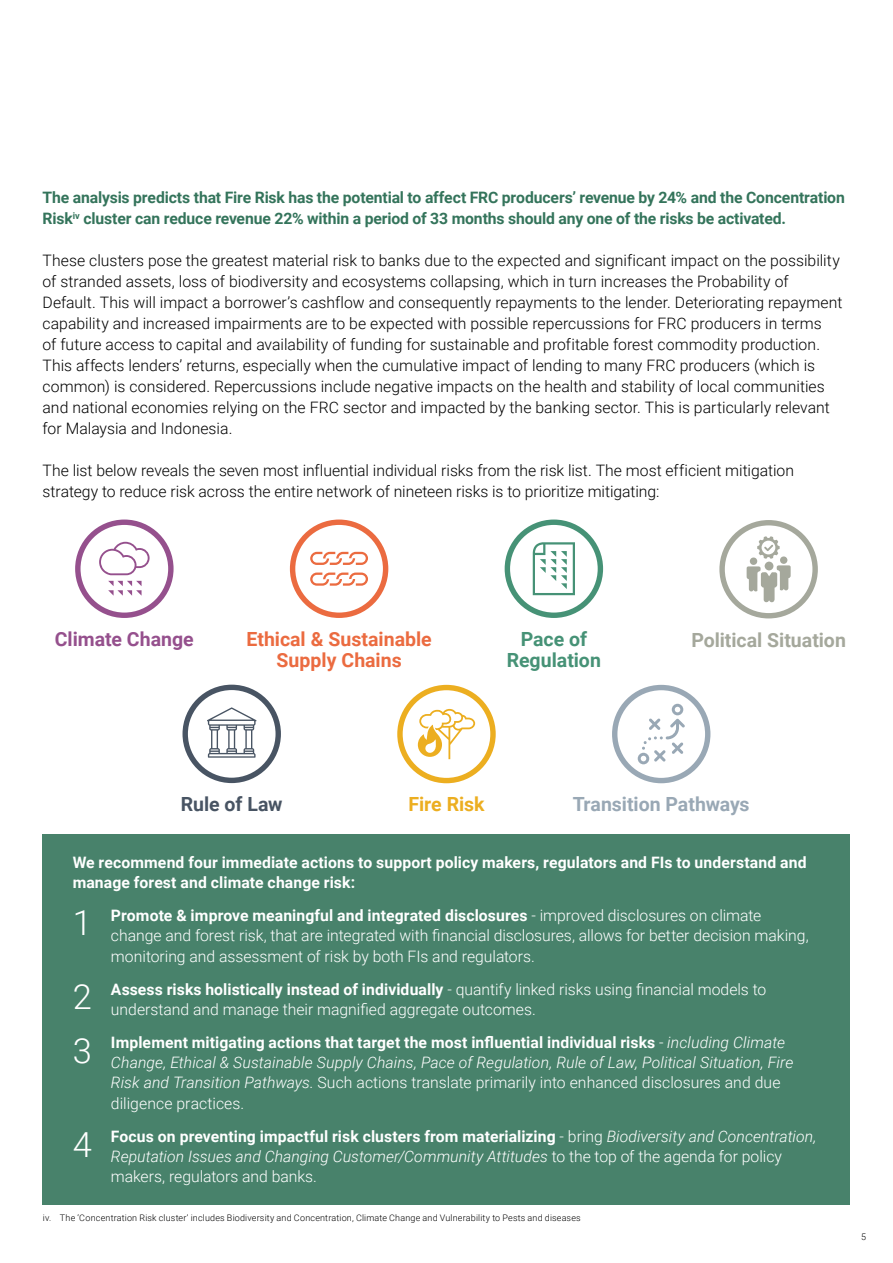
<style>
.page{position:relative;width:893px;height:1263px;background:#fff}
.page>*{position:absolute;margin:0;border:0;box-sizing:border-box;transform-origin:0 0}
.t1{font:300 34.5px/74.2px "Roboto";color:#fff}
.t2{font:700 19.5px/21px "Roboto";color:#eb6b40;text-align:center}
.t3{font:700 19.5px "Roboto";letter-spacing:-.005em;color:#99a8b5}
.t4{font:700 19.5px "Roboto";color:#a5a89c}
.t5{font:700 19.5px/21px "Roboto";color:#469276;text-align:center}
.t6{font:700 19.5px "Roboto";color:#95508d}
.t7{font:700 19.5px "Roboto";letter-spacing:-.005em;color:#485463}
.t8{font:700 19.5px "Roboto";color:#ecae20}
.t9{font:300 15.75px/21px "Roboto";color:#000}
.t10{font:italic 300 15.75px/20.2px "Roboto";letter-spacing:.005em;color:#fff}
.t11{font:300 15.75px/20.2px "Roboto";color:#fff}
.t12{font:700 15.75px/21px "Roboto";letter-spacing:-.01em;color:#34745b}
.t13{font:700 15.75px/20.2px "Roboto";letter-spacing:.005em;color:#fff}
.t14{font:300 9px "Roboto";letter-spacing:.02em;color:#000}
.s1{font-weight:700}
.s2{font-weight:700;font-style:normal}
.s3{font-style:normal}
</style>
<div class="page">
<div style="left:43px;top:834px;width:807px;height:370px;background:#48826b"></div>
<div style="left:612px;top:685px;width:98px;height:98px;border:5px solid #99a8b5;border-radius:50%"></div>
<div style="left:397px;top:685px;width:99px;height:98px;border:5px solid #ecae20;border-radius:50%"></div>
<div style="left:183px;top:685px;width:98px;height:98px;border:5px solid #485463;border-radius:50%"></div>
<svg style="left:207px;top:707px;width:50px;height:51px"></svg>
<svg style="left:418px;top:709px;width:57px;height:50px"></svg>
<div style="left:75px;top:519px;width:99px;height:99px;border:5px solid #95508d;border-radius:50%"></div>
<div style="left:290px;top:519px;width:98px;height:99px;border:5px solid #eb6b40;border-radius:50%"></div>
<div style="left:505px;top:519px;width:98px;height:99px;border:5px solid #469276;border-radius:50%"></div>
<svg style="left:310px;top:552px;width:58px;height:13px"></svg>
<svg style="left:310px;top:572px;width:58px;height:14px"></svg>
<svg style="left:533px;top:542px;width:42px;height:53px"></svg>
<div style="left:719px;top:520px;width:99px;height:98px;border:5px solid #a5a89c;border-radius:50%"></div>
<svg style="left:764px;top:561px;width:9px;height:9px"></svg>
<div style="left:780px;top:556px;width:7px;height:8px;background:#a5a89c;border-radius:50%"></div>
<div style="left:750px;top:557px;width:7px;height:8px;background:#a5a89c;border-radius:50%"></div>
<svg style="left:747px;top:565px;width:44px;height:38px"></svg>
<svg style="left:757px;top:536px;width:23px;height:23px"></svg>
<svg style="left:108px;top:581px;width:34px;height:15px"></svg>
<svg style="left:99px;top:542px;width:51px;height:33px"></svg>
<svg style="left:638px;top:704px;width:47px;height:60px"></svg>
<p class="t12" style="left:43px;top:187px;width:804px">The analysis predicts that Fire Risk has the potential to affect FRC producers’ revenue by 24% and the Concentration<br>Risk<sup>iv</sup> cluster can reduce revenue 22% within a period of 33 months should any one of the risks be activated.</p>
<p class="t9" style="left:43px;top:249px;width:801px">These clusters pose the greatest material risk to banks due to the expected and significant impact on the possibility of stranded assets, loss of biodiversity and ecosystems collapsing, which in turn increases the Probability of Default. This will impact a borrower’s cashflow and consequently repayments to the lender. Deteriorating repayment capability and increased impairments are to be expected with possible repercussions for FRC producers in terms<br>of future access to capital and availability of funding for sustainable and profitable forest commodity production.<br>This affects lenders’ returns, especially when the cumulative impact of lending to many FRC producers (which is common) is considered. Repercussions include negative impacts on the health and stability of local communities and national economies relying on the FRC sector and impacted by the banking sector. This is particularly relevant for Malaysia and Indonesia.</p>
<p class="t9" style="left:43px;top:459px;width:753px">The list below reveals the seven most influential individual risks from the risk list. The most efficient mitigation strategy to reduce risk across the entire network of nineteen risks is to prioritize mitigating:</p>
<p class="t6" style="left:55px;top:625px;width:141px">Climate Change</p>
<p class="t2" style="left:246px;top:628px;width:187px">Ethical &amp; Sustainable<br>Supply Chains</p>
<p class="t5" style="left:507px;top:628px;width:96px">Pace of<br>Regulation</p>
<p class="t4" style="left:691px;top:626px;width:156px">Political Situation</p>
<p class="t7" style="left:181px;top:791px;width:103px">Rule of Law</p>
<p class="t8" style="left:408px;top:791px;width:78px">Fire Risk</p>
<p class="t3" style="left:573px;top:791px;width:178px">Transition Pathways</p>
<p class="t13" style="left:73px;top:851px;width:735px">We recommend four immediate actions to support policy makers, regulators and FIs to understand and manage forest and climate change risk:</p>
<p class="t11" style="left:111px;top:905px;width:699px"><span class="s1">Promote &amp; improve meaningful and integrated disclosures</span> - improved disclosures on climate change and forest risk, that are integrated with financial disclosures, allows for better decision making, monitoring and assessment of risk by both FIs and regulators.</p>
<p class="t11" style="left:111px;top:978px;width:657px"><span class="s1">Assess risks holistically instead of individually</span> - quantify linked risks using financial models to understand and manage their magnified aggregate outcomes.</p>
<p class="t10" style="left:111px;top:1032px;width:684px"><span class="s2">Implement mitigating actions that target the most influential individual risks</span> <span class="s3">-</span> including Climate Change, Ethical &amp; Sustainable Supply Chains, Pace of Regulation, Rule of Law, Political Situation, Fire Risk and Transition Pathways<span class="s3">. Such actions translate primarily into enhanced disclosures and due diligence practices.</span></p>
<p class="t10" style="left:111px;top:1125px;width:707px"><span class="s2">Focus on preventing impactful risk clusters from materializing</span> <span class="s3">- bring</span> Biodiversity and Concentration,<br>Reputation Issues and Changing Customer/Community Attitudes <span class="s3">to the top of the agenda for policy makers, regulators and banks.</span></p>
<h1 class="t1" style="left:73px;top:884px;width:21px">1<br>2</h1>
<h1 class="t1" style="left:73px;top:1012px;width:21px">3</h1>
<h1 class="t1" style="left:73px;top:1106px;width:21px">4</h1>
<p class="t14" style="left:43px;top:1211px;width:539px">iv. The ‘Concentration Risk cluster’ includes Biodiversity and Concentration, Climate Change and Vulnerability to Pests and diseases</p>
<p class="t14" style="left:861px;top:1230px;width:6px">5</p>
</div>
